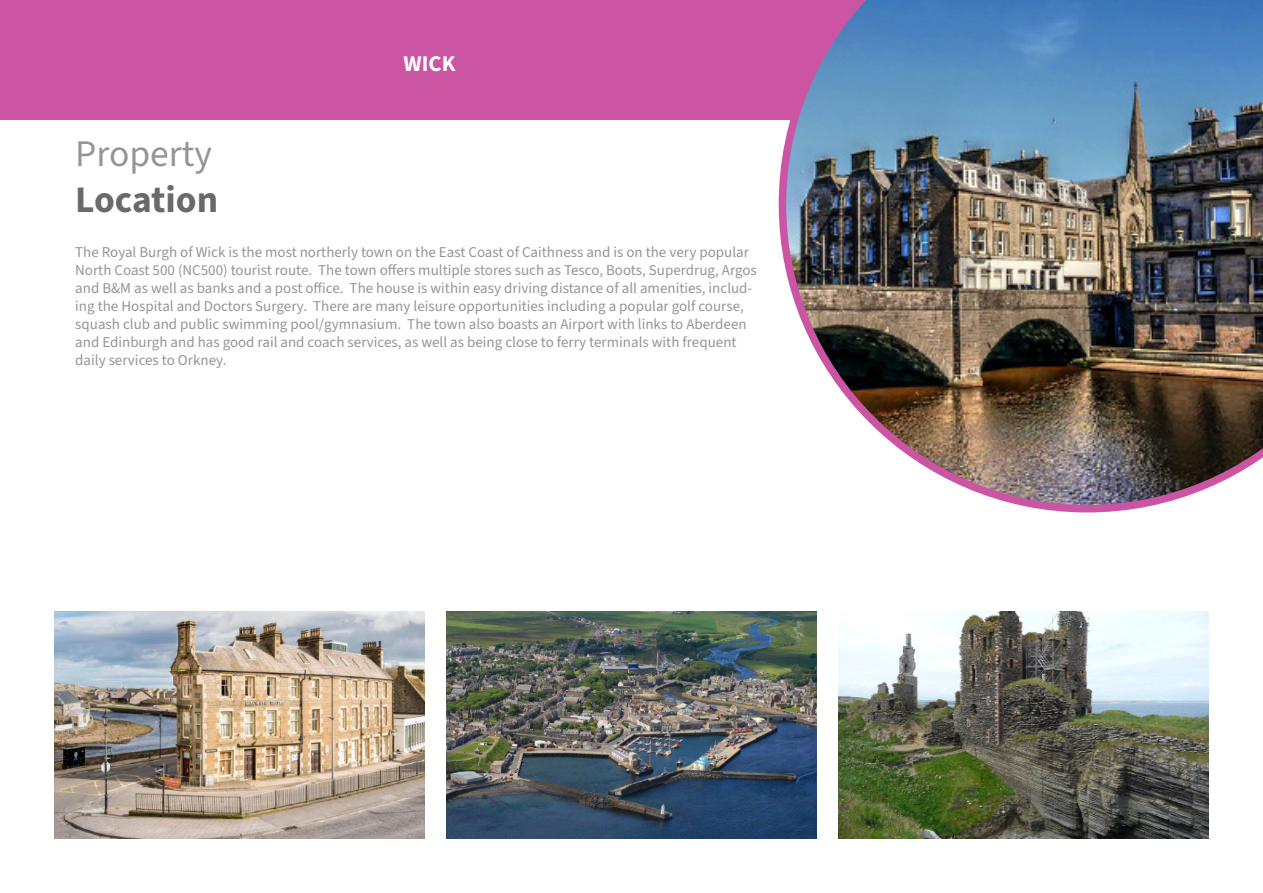
<style>
.page{position:relative;width:1263px;height:893px;background:#fff}
.page>*{position:absolute;margin:0;border:0;box-sizing:border-box;transform-origin:0 0}
.t1{font:37.5px "Source Sans 3";color:#939598}
.t2{font:700 37.5px "Source Sans 3";color:#6c696d}
.t3{font:700 22.5px "Source Sans 3";color:#fff}
.t4{font:15px/18px "Source Sans 3";color:#939598}
</style>
<div class="page">
<div style="left:0;top:0;width:1263px;height:119px;background:#cb54a3"></div>
<img style="left:779px;top:0;width:484px;height:512px">
<img style="left:54px;top:611px;width:370px;height:228px">
<img style="left:446px;top:611px;width:370px;height:228px">
<img style="left:839px;top:611px;width:370px;height:228px">
<p class="t3" style="left:403px;top:49px;width:53px">WICK</p>
<p class="t1" style="left:75px;top:130px;width:138px">Property</p>
<p class="t2" style="left:75px;top:175px;width:144px">Location</p>
<p class="t4" style="left:75px;top:243px;width:683px">The Royal Burgh of Wick is the most northerly town on the East Coast of Caithness and is on the very popular North Coast 500 (NC500) tourist route. The town offers multiple stores such as Tesco, Boots, Superdrug, Argos and B&amp;M as well as banks and a post office. The house is within easy driving distance of all amenities, includ&shy;ing the Hospital and Doctors Surgery. There are many leisure opportunities including a popular golf course, squash club and public swimming pool/gymnasium. The town also boasts an Airport with links to Aberdeen and Edinburgh and has good rail and coach services, as well as being close to ferry terminals with frequent daily services to Orkney.</p>
</div>
